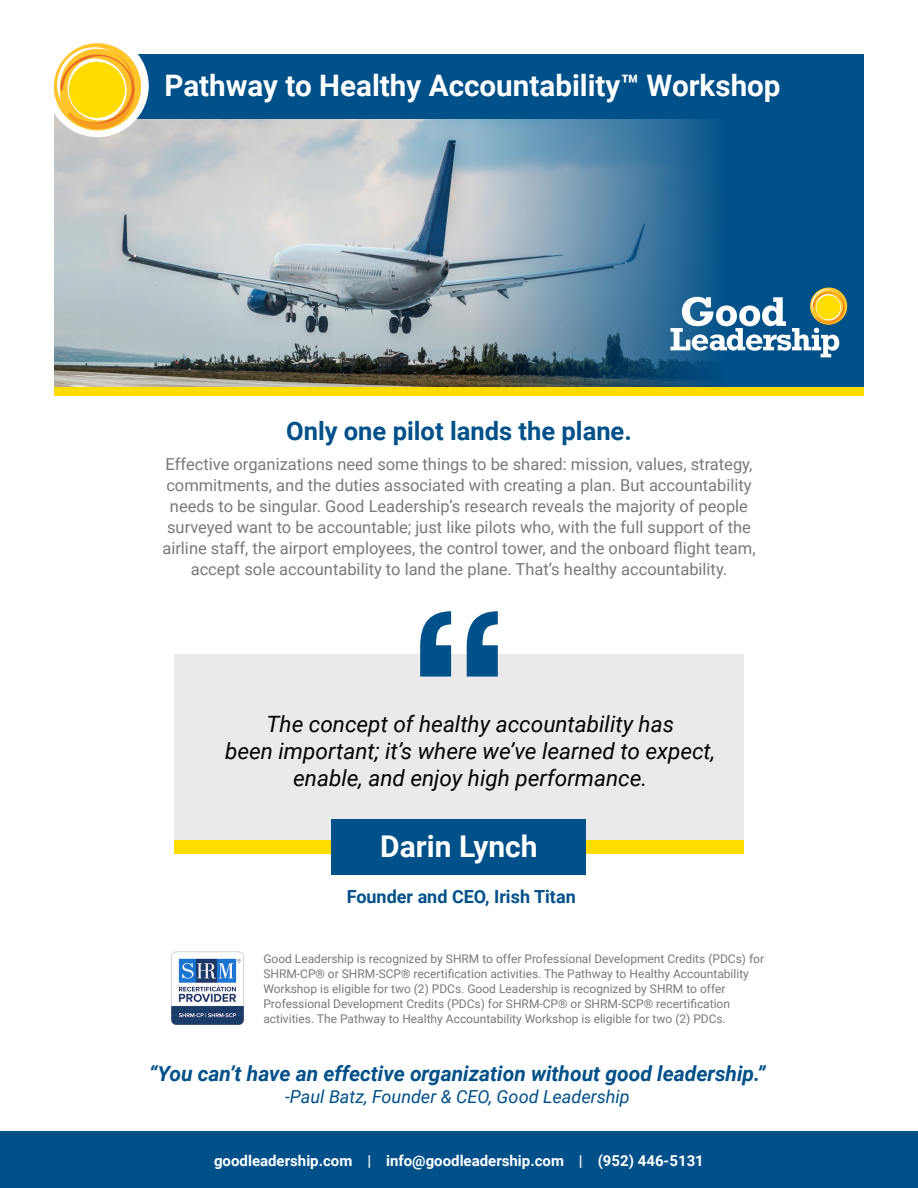
<style>
.page{position:relative;width:918px;height:1188px;background:#fff}
.page>*{position:absolute;margin:0;border:0;box-sizing:border-box;transform-origin:0 0}
.t1{font:700 175.5px "Rockwell";color:#005089}
.t2{font:700 30px "Roboto";color:#fff}
.t3{font:700 29.7px "Roboto";color:#fff}
.t4{font:700 25.5px "Roboto";color:#005089}
.t5{font:italic 22.5px/27px "Roboto";color:#000101;text-align:center}
.t6{font:italic 700 21px "Roboto";color:#005089}
.t7{font:italic 18px "Roboto";color:#005089}
.t8{font:700 18px "Roboto";color:#005089}
.t9{font:16.5px/21px "Roboto";color:#78797b;text-align:center}
.t10{font:700 15px "Roboto";color:#fff}
.t11{font:12px/15px "Roboto";color:#78797b}
</style>
<div class="page">
<div style="left:174px;top:654px;width:570px;height:186px;background:#eaeaec"></div>
<div style="left:174px;top:840px;width:570px;height:13px;background:#fd0"></div>
<img style="left:54px;top:134px;width:49px;height:253px">
<img style="left:103px;top:119px;width:761px;height:268px">
<div style="left:126px;top:54px;width:738px;height:65px;background:#005089"></div>
<div style="left:54px;top:387px;width:810px;height:9px;background:#fd0"></div>
<div style="left:0;top:1132px;width:918px;height:56px;background:#005089"></div>
<div style="left:46px;top:34px;width:103px;height:103px;background:#fff;border-radius:50%"></div>
<svg style="left:53px;top:43px;width:91px;height:91px"></svg>
<svg style="left:670px;top:288px;width:179px;height:69px"></svg>
<div style="left:332px;top:819px;width:254px;height:55px;background:#005089"></div>
<img style="left:171px;top:951px;width:73px;height:74px">
<h3 class="t3" style="left:164px;top:65px;width:618px">Pathway to Healthy Accountability™ Workshop</h3>
<h3 class="t4" style="left:286px;top:413px;width:347px">Only one pilot lands the plane.</h3>
<p class="t9" style="left:162px;top:453px;width:595px">Effective organizations need some things to be shared: mission, values, strategy, commitments, and the duties associated with creating a plan. But accountability needs to be singular. Good Leadership’s research reveals the majority of people surveyed want to be accountable; just like pilots who, with the full support of the airline staff, the airport employees, the control tower, and the onboard flight team, accept sole accountability to land the plane. That’s healthy accountability.</p>
<h1 class="t1" style="left:408px;top:563px;width:104px">“</h1>
<h3 class="t5" style="left:225px;top:709px;width:492px">The concept of healthy accountability has<br>been important; it’s where we’ve learned to expect, enable, and enjoy high performance.</h3>
<h2 class="t2" style="left:380px;top:826px;width:159px">Darin Lynch</h2>
<p class="t8" style="left:347px;top:884px;width:231px">Founder and CEO, Irish Titan</p>
<p class="t11" style="left:263px;top:950px;width:502px">Good Leadership is recognized by SHRM to offer Professional Development Credits (PDCs) for SHRM-CP® or SHRM-SCP® recertification activities. The Pathway to Healthy Accountability Workshop is eligible for two (2) PDCs. Good Leadership is recognized by SHRM to offer Professional Development Credits (PDCs) for SHRM-CP® or SHRM-SCP® recertification activities. The Pathway to Healthy Accountability Workshop is eligible for two (2) PDCs.</p>
<p class="t6" style="left:149px;top:1059px;width:618px">“You can’t have an effective organization without good leadership.”</p>
<p class="t7" style="left:285px;top:1084px;width:346px">-Paul Batz, Founder &amp; CEO, Good Leadership</p>
<p class="t10" style="left:214px;top:1150px;width:491px">goodleadership.com | info@goodleadership.com | (952) 446-5131</p>
</div>
